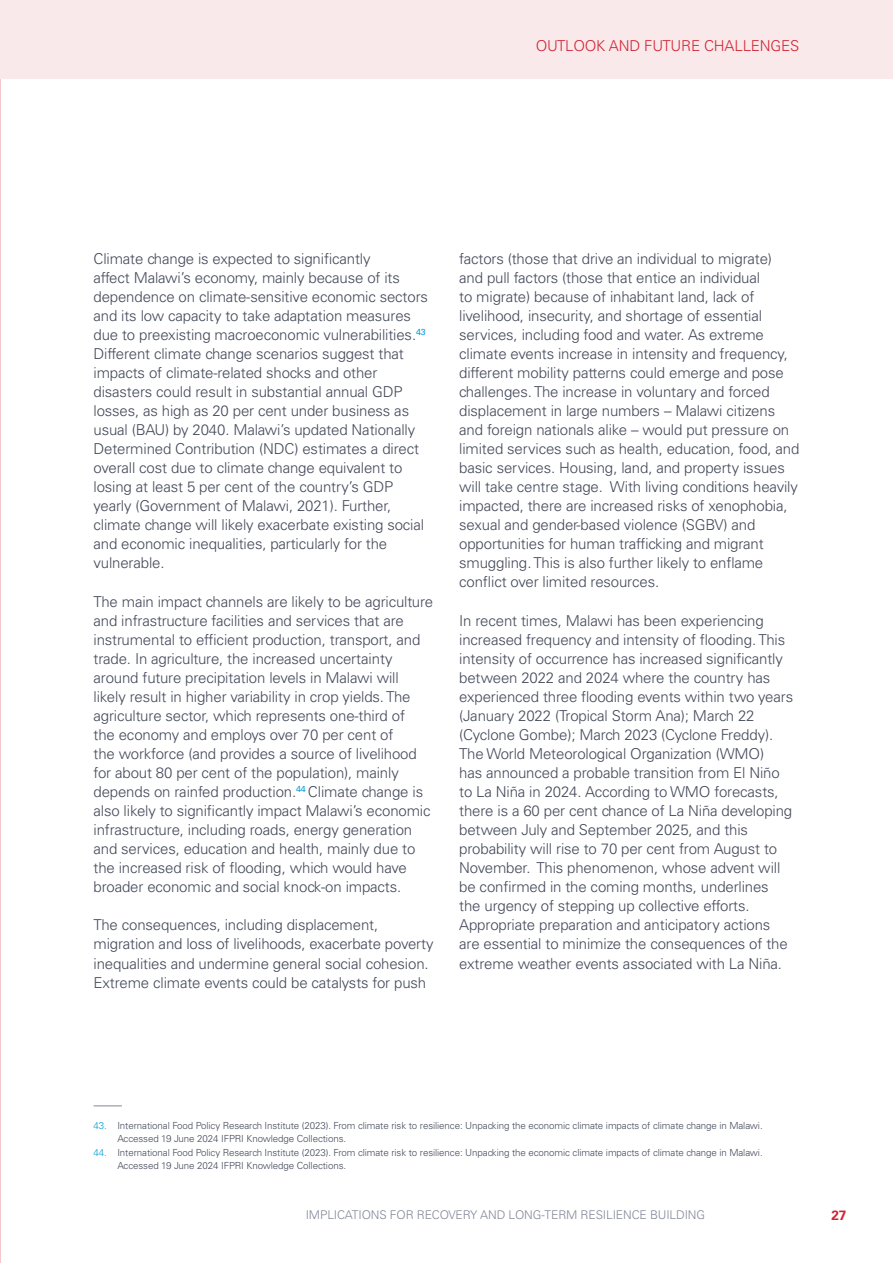
<style>
.page{position:relative;width:893px;height:1263px;background:#fff}
.page>*{position:absolute;margin:0;border:0;box-sizing:border-box;transform-origin:0 0}
.t1{font:300 15px/19px "Univers LT Std";letter-spacing:-.01em;color:#44495a}
.t2{font:300 15px "Univers LT Std";letter-spacing:-.01em;color:#d12433}
.t3{font:700 13.5px "Univers LT Std";color:#d12433}
.t4{font:300 12px "Univers LT Std";letter-spacing:-.01em;color:#828796}
.t5{font:300 9.75px/13.5px "Univers LT Std";letter-spacing:-.01em;color:#44495a}
.s1{color:#009cd9}
</style>
<div class="page">
<img style="left:0;top:563px;width:1px;height:700px">
<div style="left:0;top:0;width:893px;height:79px;background:#fae9eb"></div>
<svg style="left:94px;top:1106px;width:28px;height:1px"></svg>
<p class="t2" style="left:536px;top:37px;width:265px">OUTLOOK AND FUTURE CHALLENGES</p>
<p class="t1" style="left:94px;top:249px;width:336px">Climate change is expected to significantly<br>affect Malawi’s economy, mainly because of its dependence on climate-sensitive economic sectors and its low capacity to take adaptation measures due to preexisting macroeconomic vulnerabilities.<sup>43<br></sup>Different climate change scenarios suggest that impacts of climate-related shocks and other disasters could result in substantial annual GDP losses, as high as 20 per cent under business as usual (BAU) by 2040. Malawi’s updated Nationally Determined Contribution (NDC) estimates a direct overall cost due to climate change equivalent to losing at least 5 per cent of the country’s GDP yearly (Government of Malawi, 2021). Further, climate change will likely exacerbate existing social and economic inequalities, particularly for the vulnerable.</p>
<p class="t1" style="left:94px;top:592px;width:341px">The main impact channels are likely to be agriculture and infrastructure facilities and services that are instrumental to efficient production, transport, and trade. In agriculture, the increased uncertainty around future precipitation levels in Malawi will likely result in higher variability in crop yields. The agriculture sector, which represents one-third of<br>the economy and employs over 70 per cent of<br>the workforce (and provides a source of livelihood for about 80 per cent of the population), mainly depends on rainfed production.<sup>44</sup> Climate change is also likely to significantly impact Malawi’s economic infrastructure, including roads, energy generation and services, education and health, mainly due to the increased risk of flooding, which would have broader economic and social knock-on impacts.</p>
<p class="t1" style="left:94px;top:915px;width:342px">The consequences, including displacement, migration and loss of livelihoods, exacerbate poverty inequalities and undermine general social cohesion.<br>Extreme climate events could be catalysts for push</p>
<p class="t1" style="left:459px;top:249px;width:342px">factors (those that drive an individual to migrate) and pull factors (those that entice an individual<br>to migrate) because of inhabitant land, lack of livelihood, insecurity, and shortage of essential services, including food and water. As extreme climate events increase in intensity and frequency, different mobility patterns could emerge and pose challenges. The increase in voluntary and forced displacement in large numbers – Malawi citizens and foreign nationals alike – would put pressure on limited services such as health, education, food, and basic services. Housing, land, and property issues will take centre stage. With living conditions heavily impacted, there are increased risks of xenophobia, sexual and gender-based violence (SGBV) and opportunities for human trafficking and migrant smuggling. This is also further likely to enflame conflict over limited resources.</p>
<p class="t1" style="left:459px;top:611px;width:335px">In recent times, Malawi has been experiencing increased frequency and intensity of flooding. This intensity of occurrence has increased significantly between 2022 and 2024 where the country has experienced three flooding events within two years (January 2022 (Tropical Storm Ana); March 22 (Cyclone Gombe); March 2023 (Cyclone Freddy).<br>The World Meteorological Organization (WMO)<br>has announced a probable transition from El Niño to La Niña in 2024. According to WMO forecasts, there is a 60 per cent chance of La Niña developing between July and September 2025, and this probability will rise to 70 per cent from August to November. This phenomenon, whose advent will be confirmed in the coming months, underlines the urgency of stepping up collective efforts.<br>Appropriate preparation and anticipatory actions are essential to minimize the consequences of the extreme weather events associated with La Niña.</p>
<p class="t5" style="left:117px;top:1118px;width:647px;text-indent:-24px"><span class="s1">43.</span> International Food Policy Research Institute (2023). From climate risk to resilience: Unpacking the economic climate impacts of climate change in Malawi.<br>Accessed 19 June 2024 IFPRI Knowledge Collections.</p>
<p class="t5" style="left:117px;top:1145px;width:647px;text-indent:-24px"><span class="s1">44.</span> International Food Policy Research Institute (2023). From climate risk to resilience: Unpacking the economic climate impacts of climate change in Malawi.<br>Accessed 19 June 2024 IFPRI Knowledge Collections.</p>
<p class="t4" style="left:306px;top:1207px;width:401px">IMPLICATIONS FOR RECOVERY AND LONG-TERM RESILIENCE BUILDING</p>
<p class="t3" style="left:831px;top:1207px;width:16px">27</p>
</div>
